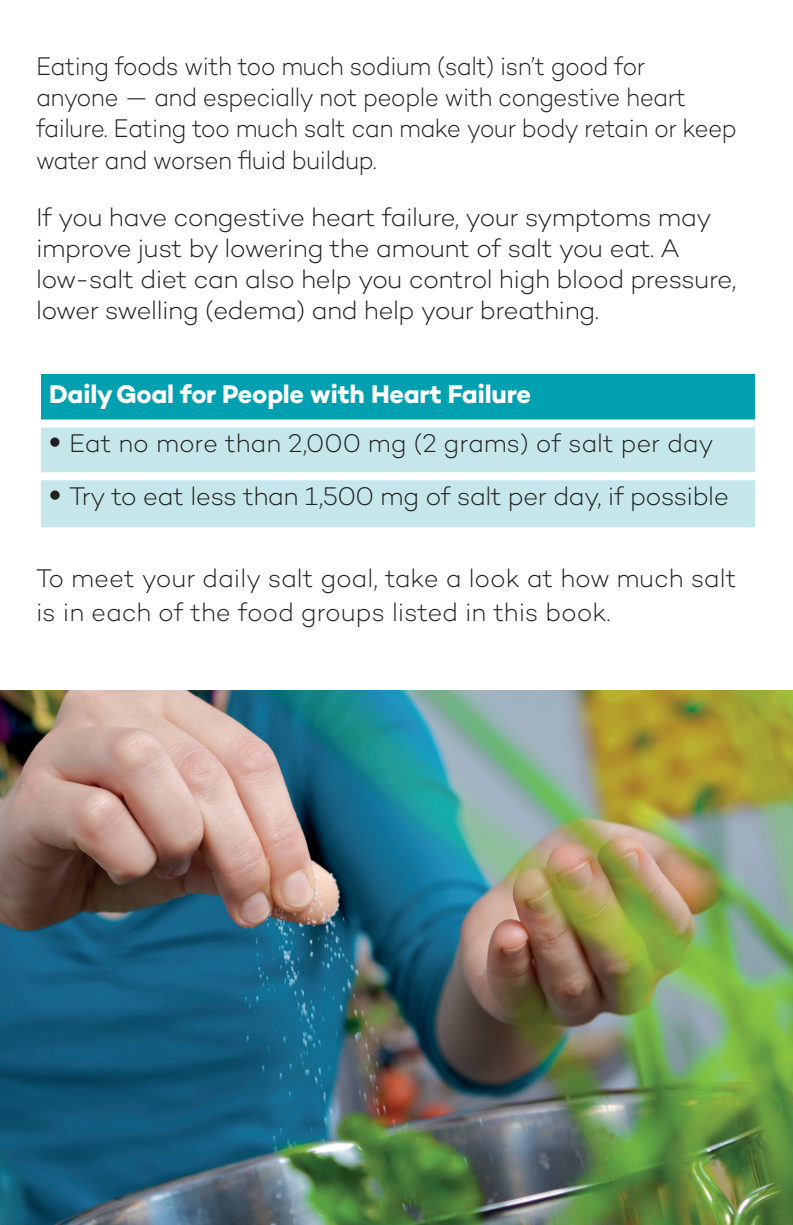
<style>
.page{position:relative;width:793px;height:1225px;background:#fff}
.page>*{position:absolute;margin:0;border:0;box-sizing:border-box;transform-origin:0 0}
.t1{font:300 26px/31.2px "Campton";letter-spacing:-.02em;color:#231f20}
.t2{font:300 26px/31.2px "Campton";letter-spacing:-.02em;color:#231f20;scale:.93 1}
.t3{font:700 26px "Campton";letter-spacing:-.01em;color:#fff}
</style>
<div class="page">
<img style="left:0;top:690px;width:792px;height:534px">
<div style="left:41px;top:374px;width:713px;height:49px;background:#00a0b0"></div>
<div style="left:41px;top:427px;width:713px;height:100px;background:#c5e7ec"></div>
<div style="left:41px;top:419px;width:713px;height:8px;background:#fff"></div>
<div style="left:41px;top:472px;width:713px;height:8px;background:#fff"></div>
<p class="t2" style="left:36px;top:50px;width:754px">Eating foods with too much sodium (salt) isn’t good for<br>anyone — and especially not people with congestive heart failure. Eating too much salt can make your body retain or keep water and worsen fluid buildup.</p>
<p class="t1" style="left:36px;top:201px;width:701px">If you have congestive heart failure, your symptoms may improve just by lowering the amount of salt you eat. A low-salt diet can also help you control high blood pressure, lower swelling (edema) and help your breathing.</p>
<h2 class="t3" style="left:49px;top:377px;width:483px">Daily Goal for People with Heart Failure</h2>
<p class="t1" style="left:49px;top:427px;width:665px">● Eat no more than 2,000 mg (2 grams) of salt per day</p>
<p class="t1" style="left:49px;top:480px;width:681px">● Try to eat less than 1,500 mg of salt per day, if possible</p>
<p class="t1" style="left:36px;top:560px;width:701px;line-height:34px">To meet your daily salt goal, take a look at how much salt is in each of the food groups listed in this book.</p>
</div>
